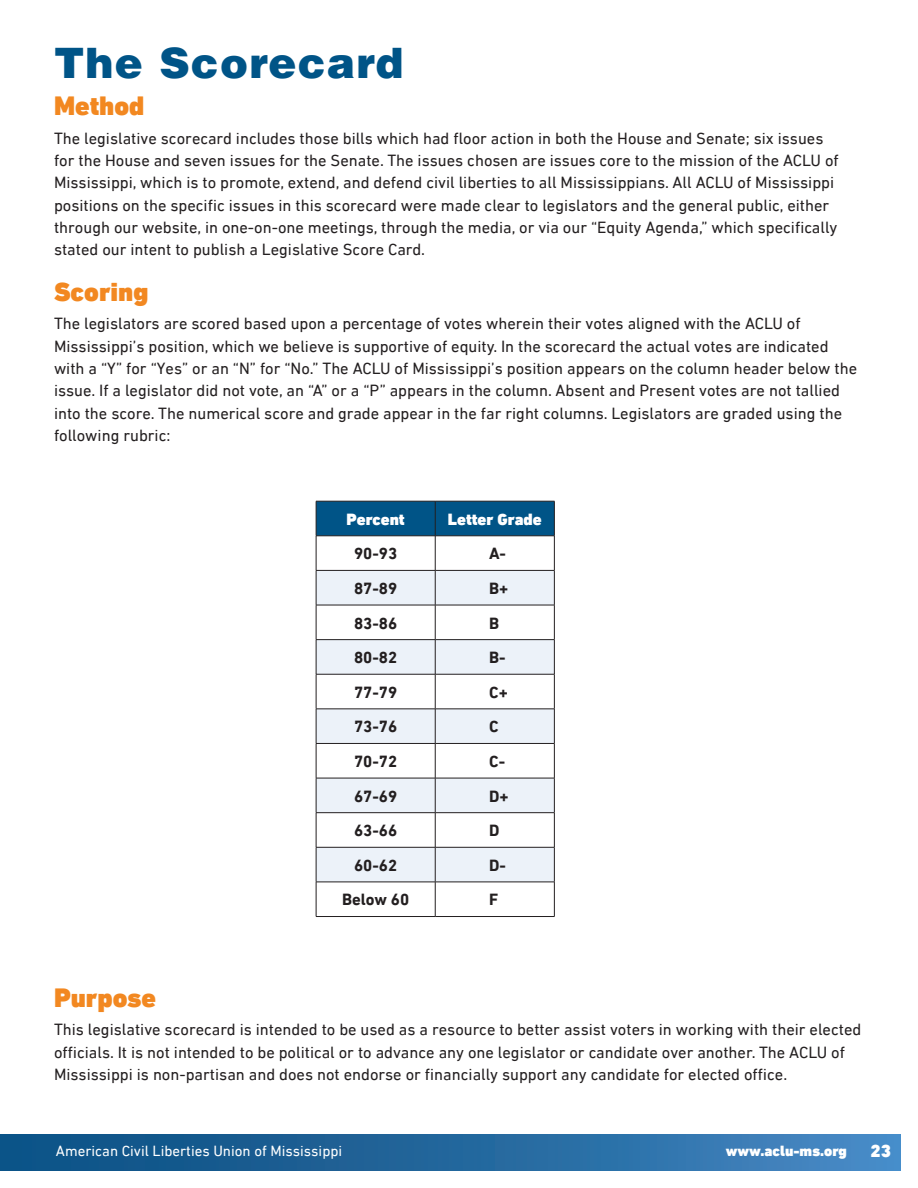
<style>
.page{position:relative;width:918px;height:1188px;background:#fff}
.page>*{position:absolute;margin:0;border:0;box-sizing:border-box;transform-origin:0 0}
.t1{font:900 42px "Helvetica LT Pro";letter-spacing:.03em;color:#005487}
.t2{font:900 27px "DIN Next LT Pro";color:#f28821}
.t3{font:900 18px "DIN Next LT Pro";color:#fff}
.t4{font:16.5px/22.4px "DIN Next LT Pro";color:#231f20}
.t5{font:700 16.5px "DIN Next LT Pro";color:#231f20}
.t6{font:900 16.5px "DIN Next LT Pro";color:#fff}
.t7{font:15px "DIN Next LT Pro";color:#fff}
.t8{font:900 15px "DIN Next LT Pro";color:#fff}
</style>
<div class="page">
<div style="left:0;top:1134px;width:900px;height:37px;background:linear-gradient(to right,#074d7f,#4587c2)"></div>
<div style="left:317px;top:502px;width:237px;height:34px;background:#005487"></div>
<svg style="left:317px;top:571px;width:237px;height:311px;fill:#ecf2f9"></svg>
<hr style="left:316px;top:501px;width:119px;height:1px;background:#231f20">
<hr style="left:316px;top:501px;width:1px;height:35px;background:#231f20">
<hr style="left:435px;top:501px;width:120px;height:1px;background:#231f20">
<hr style="left:435px;top:501px;width:1px;height:35px;background:#231f20">
<hr style="left:554px;top:501px;width:1px;height:35px;background:#231f20">
<hr style="left:316px;top:536px;width:119px;height:1px;background:#231f20">
<hr style="left:316px;top:536px;width:1px;height:34px;background:#231f20">
<hr style="left:435px;top:536px;width:120px;height:1px;background:#231f20">
<hr style="left:435px;top:536px;width:1px;height:34px;background:#231f20">
<hr style="left:554px;top:536px;width:1px;height:34px;background:#231f20">
<hr style="left:316px;top:570px;width:119px;height:1px;background:#231f20">
<hr style="left:316px;top:571px;width:1px;height:34px;background:#231f20">
<hr style="left:435px;top:570px;width:120px;height:1px;background:#231f20">
<hr style="left:435px;top:571px;width:1px;height:34px;background:#231f20">
<hr style="left:554px;top:571px;width:1px;height:34px;background:#231f20">
<hr style="left:316px;top:605px;width:119px;height:1px;background:#231f20">
<hr style="left:316px;top:605px;width:1px;height:34px;background:#231f20">
<hr style="left:435px;top:605px;width:120px;height:1px;background:#231f20">
<hr style="left:435px;top:605px;width:1px;height:34px;background:#231f20">
<hr style="left:554px;top:605px;width:1px;height:34px;background:#231f20">
<hr style="left:316px;top:639px;width:119px;height:1px;background:#231f20">
<hr style="left:316px;top:640px;width:1px;height:34px;background:#231f20">
<hr style="left:435px;top:639px;width:120px;height:1px;background:#231f20">
<hr style="left:435px;top:640px;width:1px;height:34px;background:#231f20">
<hr style="left:554px;top:640px;width:1px;height:34px;background:#231f20">
<hr style="left:316px;top:674px;width:119px;height:1px;background:#231f20">
<hr style="left:316px;top:674px;width:1px;height:35px;background:#231f20">
<hr style="left:435px;top:674px;width:120px;height:1px;background:#231f20">
<hr style="left:435px;top:674px;width:1px;height:35px;background:#231f20">
<hr style="left:554px;top:674px;width:1px;height:35px;background:#231f20">
<hr style="left:316px;top:709px;width:119px;height:1px;background:#231f20">
<hr style="left:316px;top:709px;width:1px;height:34px;background:#231f20">
<hr style="left:435px;top:709px;width:120px;height:1px;background:#231f20">
<hr style="left:435px;top:709px;width:1px;height:34px;background:#231f20">
<hr style="left:554px;top:709px;width:1px;height:34px;background:#231f20">
<hr style="left:316px;top:743px;width:119px;height:1px;background:#231f20">
<hr style="left:316px;top:744px;width:1px;height:34px;background:#231f20">
<hr style="left:435px;top:743px;width:120px;height:1px;background:#231f20">
<hr style="left:435px;top:744px;width:1px;height:34px;background:#231f20">
<hr style="left:554px;top:744px;width:1px;height:34px;background:#231f20">
<hr style="left:316px;top:778px;width:119px;height:1px;background:#231f20">
<hr style="left:316px;top:778px;width:1px;height:34px;background:#231f20">
<hr style="left:435px;top:778px;width:120px;height:1px;background:#231f20">
<hr style="left:435px;top:778px;width:1px;height:34px;background:#231f20">
<hr style="left:554px;top:778px;width:1px;height:34px;background:#231f20">
<hr style="left:316px;top:812px;width:119px;height:1px;background:#231f20">
<hr style="left:316px;top:813px;width:1px;height:34px;background:#231f20">
<hr style="left:435px;top:812px;width:120px;height:1px;background:#231f20">
<hr style="left:435px;top:813px;width:1px;height:34px;background:#231f20">
<hr style="left:554px;top:813px;width:1px;height:34px;background:#231f20">
<hr style="left:316px;top:847px;width:119px;height:1px;background:#231f20">
<hr style="left:316px;top:847px;width:1px;height:35px;background:#231f20">
<hr style="left:435px;top:847px;width:120px;height:1px;background:#231f20">
<hr style="left:435px;top:847px;width:1px;height:35px;background:#231f20">
<hr style="left:554px;top:847px;width:1px;height:35px;background:#231f20">
<hr style="left:316px;top:882px;width:119px;height:1px;background:#231f20">
<hr style="left:316px;top:882px;width:1px;height:34px;background:#231f20">
<hr style="left:435px;top:882px;width:120px;height:1px;background:#231f20">
<hr style="left:435px;top:882px;width:1px;height:34px;background:#231f20">
<hr style="left:554px;top:882px;width:1px;height:34px;background:#231f20">
<hr style="left:316px;top:916px;width:119px;height:1px;background:#231f20">
<hr style="left:435px;top:916px;width:120px;height:1px;background:#231f20">
<h1 class="t1" style="left:54px;top:35px;width:351px">The Scorecard</h1>
<h2 class="t2" style="left:54px;top:90px;width:92px">Method</h2>
<p class="t4" style="left:54px;top:127px;width:786px">The legislative scorecard includes those bills which had floor action in both the House and Senate; six issues for the House and seven issues for the Senate. The issues chosen are issues core to the mission of the ACLU of Mississippi, which is to promote, extend, and defend civil liberties to all Mississippians. All ACLU of Mississippi positions on the specific issues in this scorecard were made clear to legislators and the general public, either through our website, in one-on-one meetings, through the media, or via our “Equity Agenda,” which specifically stated our intent to publish a Legislative Score Card.</p>
<h2 class="t2" style="left:54px;top:276px;width:96px">Scoring</h2>
<p class="t4" style="left:54px;top:312px;width:805px">The legislators are scored based upon a percentage of votes wherein their votes aligned with the ACLU of Mississippi’s position, which we believe is supportive of equity. In the scorecard the actual votes are indicated with a “Y” for “Yes” or an “N” for “No.” The ACLU of Mississippi’s position appears on the column header below the issue. If a legislator did not vote, an “A” or a “P” appears in the column. Absent and Present votes are not tallied into the score. The numerical score and grade appear in the far right columns. Legislators are graded using the following rubric:</p>
<h4 class="t6" style="left:347px;top:509px;width:60px">Percent</h4>
<h4 class="t6" style="left:448px;top:509px;width:95px">Letter Grade</h4>
<h4 class="t5" style="left:354px;top:544px;width:45px">90-93</h4>
<h4 class="t5" style="left:489px;top:544px;width:18px">A-</h4>
<h4 class="t5" style="left:354px;top:579px;width:45px">87-89</h4>
<h4 class="t5" style="left:489px;top:579px;width:21px">B+</h4>
<h4 class="t5" style="left:354px;top:613px;width:45px">83-86</h4>
<h4 class="t5" style="left:489px;top:613px;width:12px">B</h4>
<h4 class="t5" style="left:354px;top:648px;width:45px">80-82</h4>
<h4 class="t5" style="left:489px;top:648px;width:18px">B-</h4>
<h4 class="t5" style="left:354px;top:682px;width:45px">77-79</h4>
<h4 class="t5" style="left:489px;top:682px;width:20px">C+</h4>
<h4 class="t5" style="left:354px;top:717px;width:45px">73-76</h4>
<h4 class="t5" style="left:489px;top:717px;width:11px">C</h4>
<h4 class="t5" style="left:354px;top:752px;width:45px">70-72</h4>
<h4 class="t5" style="left:489px;top:752px;width:17px">C-</h4>
<h4 class="t5" style="left:354px;top:786px;width:45px">67-69</h4>
<h4 class="t5" style="left:489px;top:786px;width:21px">D+</h4>
<h4 class="t5" style="left:354px;top:821px;width:45px">63-66</h4>
<h4 class="t5" style="left:489px;top:821px;width:12px">D</h4>
<h4 class="t5" style="left:354px;top:856px;width:45px">60-62</h4>
<h4 class="t5" style="left:489px;top:856px;width:18px">D-</h4>
<h4 class="t5" style="left:342px;top:890px;width:69px">Below 60</h4>
<h4 class="t5" style="left:489px;top:890px;width:11px">F</h4>
<h2 class="t2" style="left:54px;top:982px;width:104px">Purpose</h2>
<p class="t4" style="left:54px;top:1018px;width:809px">This legislative scorecard is intended to be used as a resource to better assist voters in working with their elected officials. It is not intended to be political or to advance any one legislator or candidate over another. The ACLU of<br>Mississippi is non-partisan and does not endorse or financially support any candidate for elected office.</p>
<p class="t7" style="left:56px;top:1142px;width:288px">American Civil Liberties Union of Mississippi</p>
<p class="t8" style="left:726px;top:1142px;width:123px">www.aclu-ms.org</p>
<p class="t3" style="left:871px;top:1140px;width:22px">23</p>
</div>
